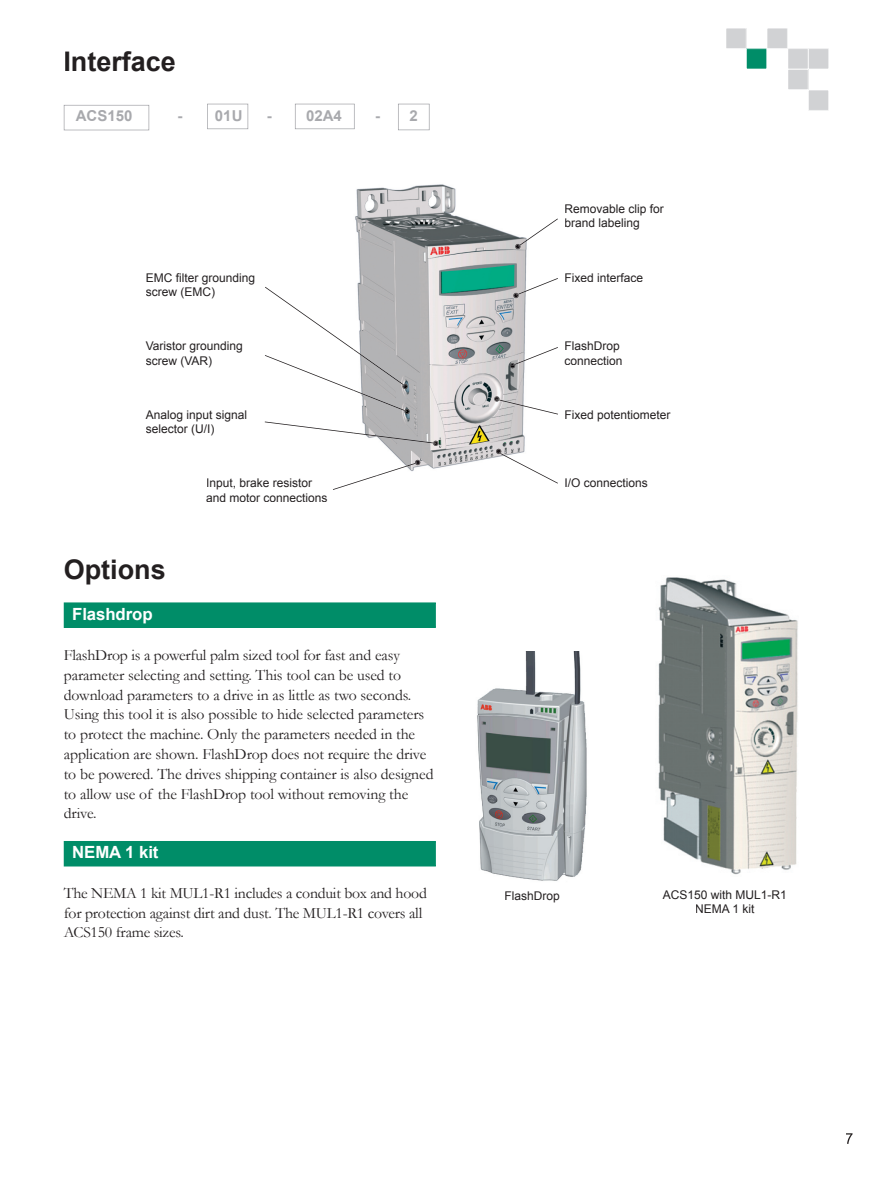
<style>
.page{position:relative;width:893px;height:1187px;background:#fff}
.page>*{position:absolute;margin:0;border:0;box-sizing:border-box;transform-origin:0 0}
.t1{font:700 27px "Arial";color:#231f20}
.t2{font:700 16.8px "Arial";letter-spacing:-.005em;color:#fff}
.t3{font:15.75px/19.8px "Garamond";letter-spacing:-.005em;color:#231f20}
.t4{font:700 15px "Arial";color:#a8a9ad}
.t5{font:12px/14.4px "Arial";color:#231f20}
</style>
<div class="page">
<svg style="left:726px;top:28px;width:103px;height:83px"></svg>
<svg style="left:846px;top:1133px;width:7px;height:10px"></svg>
<svg style="left:295px;top:104px;width:60px;height:25px"></svg>
<svg style="left:64px;top:105px;width:85px;height:25px"></svg>
<svg style="left:207px;top:104px;width:41px;height:25px"></svg>
<svg style="left:398px;top:104px;width:32px;height:26px"></svg>
<img style="left:353px;top:184px;width:174px;height:285px">
<img style="left:353px;top:390px;width:52px;height:21px">
<svg style="left:404px;top:409px;width:6px;height:5px"></svg>
<svg style="left:265px;top:287px;width:88px;height:103px"></svg>
<img style="left:353px;top:349px;width:50px;height:36px">
<svg style="left:402px;top:384px;width:6px;height:5px"></svg>
<svg style="left:333px;top:475px;width:45px;height:15px"></svg>
<img style="left:375px;top:463px;width:40px;height:12px">
<svg style="left:415px;top:460px;width:5px;height:5px"></svg>
<svg style="left:265px;top:421px;width:88px;height:12px"></svg>
<img style="left:353px;top:432px;width:80px;height:11px">
<svg style="left:433px;top:440px;width:5px;height:6px"></svg>
<svg style="left:530px;top:407px;width:28px;height:7px"></svg>
<img style="left:499px;top:399px;width:31px;height:9px">
<svg style="left:494px;top:396px;width:6px;height:5px"></svg>
<svg style="left:530px;top:347px;width:28px;height:12px"></svg>
<img style="left:515px;top:358px;width:15px;height:7px">
<svg style="left:510px;top:363px;width:5px;height:5px"></svg>
<svg style="left:513px;top:278px;width:45px;height:20px"></svg>
<svg style="left:515px;top:218px;width:43px;height:31px"></svg>
<svg style="left:530px;top:468px;width:28px;height:15px"></svg>
<img style="left:500px;top:453px;width:30px;height:16px">
<svg style="left:496px;top:448px;width:5px;height:6px"></svg>
<div style="left:64px;top:602px;width:372px;height:26px;background:#008d68"></div>
<div style="left:64px;top:841px;width:372px;height:25px;background:#008d68"></div>
<img style="left:477px;top:651px;width:110px;height:230px">
<img style="left:658px;top:577px;width:140px;height:298px">
<h1 class="t1" style="left:63px;top:43px;width:114px">Interface</h1>
<p class="t4" style="left:76px;top:106px;width:58px">ACS150</p>
<p class="t4" style="left:177px;top:106px;width:67px">- 01U</p>
<p class="t4" style="left:267px;top:106px;width:77px">- 02A4</p>
<p class="t4" style="left:375px;top:106px;width:44px">- 2</p>
<p class="t5" style="left:146px;top:270px;width:111px">EMC filter grounding screw (EMC)</p>
<p class="t5" style="left:146px;top:339px;width:99px">Varistor grounding screw (VAR)</p>
<p class="t5" style="left:146px;top:407px;width:103px">Analog input signal selector (U/I)</p>
<h1 class="t1" style="left:64px;top:551px;width:104px">Options</h1>
<p class="t5" style="left:206px;top:476px;width:123px">Input, brake resistor and motor connections</p>
<p class="t2" style="left:72px;top:603px;width:82px">Flashdrop</p>
<p class="t3" style="left:64px;top:644px;width:371px">FlashDrop is a powerful palm sized tool for fast and easy parameter selecting and setting. This tool can be used to download parameters to a drive in as little as two seconds.<br>Using this tool it is also possible to hide selected parameters to protect the machine. Only the parameters needed in the application are shown. FlashDrop does not require the drive to be powered. The drives shipping container is also designed to allow use of the FlashDrop tool without removing the drive.</p>
<p class="t2" style="left:72px;top:841px;width:88px">NEMA 1 kit</p>
<p class="t3" style="left:64px;top:882px;width:365px">The NEMA 1 kit MUL1-R1 includes a conduit box and hood for protection against dirt and dust. The MUL1-R1 covers all<br>ACS150 frame sizes.</p>
<p class="t5" style="left:564px;top:202px;width:101px">Removable clip for brand labeling</p>
<p class="t5" style="left:564px;top:270px;width:80px">Fixed interface</p>
<p class="t5" style="left:564px;top:339px;width:60px">FlashDrop connection</p>
<p class="t5" style="left:564px;top:407px;width:108px">Fixed potentiometer</p>
<p class="t5" style="left:564px;top:476px;width:85px">I/O connections</p>
<p class="t5" style="left:504px;top:888px;width:57px">FlashDrop</p>
<p class="t5" style="left:663px;top:887px;width:126px;text-align:center">ACS150 with MUL1-R1<br>NEMA 1 kit</p>
</div>
